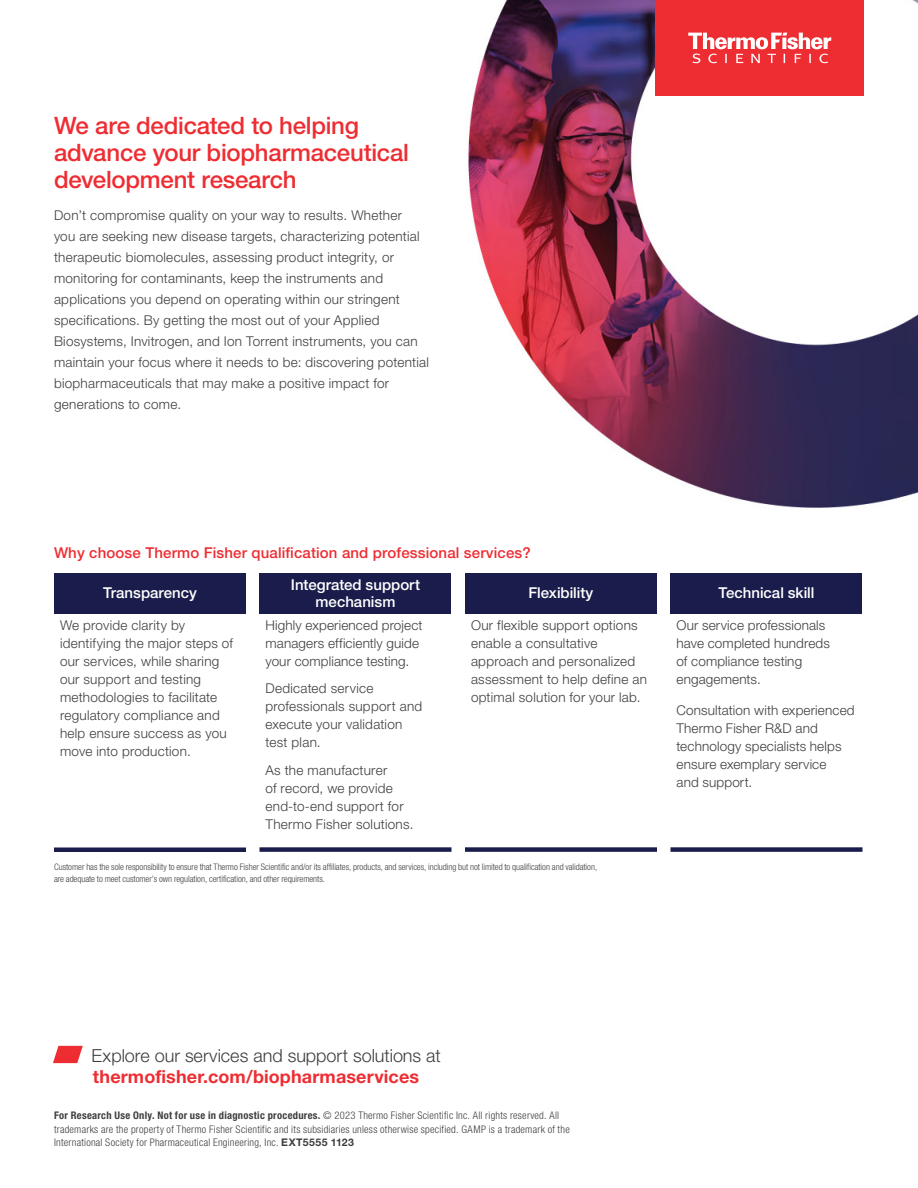
<style>
.page{position:relative;width:918px;height:1188px;background:#fff}
.page>*{position:absolute;margin:0;border:0;box-sizing:border-box;transform-origin:0 0}
.Body__Copy__No_Baseline{font:500 24px/27px "Helvetica Neue LTW1 G";letter-spacing:-.01em;color:#ee2d33}
.CTA{font:300 18px/21px "Helvetica Neue LTW1 G";color:#3e3e3f}
.Title_Row_-_Left{font:500 15px/16.5px "Helvetica Neue LTW1 G";color:#fff;text-align:center}
.Content_Header{font:500 15px "Helvetica Neue LTW1 G";letter-spacing:.01em;color:#ee2d33}
.Table_Text_-_Left{font:300 13.5px/18px "Helvetica Neue LTW1 G";letter-spacing:.015em;color:#3e3e3f}
.Body__Copy__No_Baseline-2{font:300 13.5px/21px "Helvetica Neue LTW1 G";letter-spacing:.02em;color:#3e3e3f}
.Copyright___Tactic{font:300 condensed 10.5px/13.5px "Helvetica Neue LTW1 G";letter-spacing:.025em;color:#3e3e3f}
.Promotion_Terms{font:300 condensed 9px/12px "Helvetica Neue LTW1 G";letter-spacing:-.005em;color:#3e3e3f}
.s1{font-weight:700;color:#ee2d33}
.s2{font-weight:700}
.s3{font-weight:700;font-stretch:normal}
</style>
<div class="page">
<img style="left:468px;top:0;width:450px;height:507px">
<svg style="left:53px;top:1046px;width:30px;height:17px"></svg>
<div style="left:54px;top:573px;width:192px;height:41px;background:#1a1d4c"></div>
<svg style="left:54px;top:847px;width:192px;height:1px"></svg>
<hr style="left:54px;top:848px;width:192px;height:4px;background:#1a1d4c">
<div style="left:465px;top:573px;width:192px;height:41px;background:#1a1d4c"></div>
<div style="left:465px;top:847px;width:192px;height:5px;background:#1a1d4c"></div>
<div style="left:260px;top:573px;width:192px;height:41px;background:#1a1d4c"></div>
<div style="left:260px;top:847px;width:192px;height:5px;background:#1a1d4c"></div>
<div style="left:670px;top:573px;width:192px;height:41px;background:#1a1d4c"></div>
<div style="left:670px;top:847px;width:192px;height:5px;background:#1a1d4c"></div>
<div style="left:656px;top:0;width:208px;height:96px;background:#ee2d33"></div>
<svg style="left:688px;top:33px;width:143px;height:30px"></svg>
<p class="Body__Copy__No_Baseline" style="left:54px;top:112px;width:357px">We are dedicated to helping advance your biopharmaceutical development research</p>
<p class="Body__Copy__No_Baseline-2" style="left:54px;top:204px;width:377px">Don’t compromise quality on your way to results. Whether<br>you are seeking new disease targets, characterizing potential therapeutic biomolecules, assessing product integrity, or monitoring for contaminants, keep the instruments and applications you depend on operating within our stringent specifications. By getting the most out of your Applied Biosystems, Invitrogen, and Ion Torrent instruments, you can maintain your focus where it needs to be: discovering potential biopharmaceuticals that may make a positive impact for generations to come.</p>
<p class="Content_Header" style="left:54px;top:544px;width:478px">Why choose Thermo Fisher qualification and professional services?</p>
<p class="Title_Row_-_Left" style="left:103px;top:584px;width:95px">Transparency</p>
<p class="Table_Text_-_Left" style="left:60px;top:616px;width:175px">We provide clarity by identifying the major steps of our services, while sharing our support and testing methodologies to facilitate regulatory compliance and help ensure success as you move into production.</p>
<p class="Title_Row_-_Left" style="left:291px;top:576px;width:131px">Integrated support mechanism</p>
<p class="Table_Text_-_Left" style="left:266px;top:616px;width:159px">Highly experienced project managers efficiently guide your compliance testing.</p>
<p class="Table_Text_-_Left" style="left:266px;top:679px;width:158px">Dedicated service professionals support and execute your validation test plan.</p>
<p class="Table_Text_-_Left" style="left:266px;top:761px;width:149px">As the manufacturer<br>of record, we provide end-to-end support for<br>Thermo Fisher solutions.</p>
<p class="Title_Row_-_Left" style="left:529px;top:584px;width:66px">Flexibility</p>
<p class="Table_Text_-_Left" style="left:471px;top:616px;width:178px">Our flexible support options enable a consultative approach and personalized assessment to help define an optimal solution for your lab.</p>
<p class="Promotion_Terms" style="left:54px;top:861px;width:545px">Customer has the sole responsibility to ensure that Thermo Fisher Scientific and/or its affiliates, products, and services, including but not limited to qualification and validation, are adequate to meet customer’s own regulation, certification, and other requirements.</p>
<p class="Title_Row_-_Left" style="left:719px;top:584px;width:97px">Technical skill</p>
<p class="Table_Text_-_Left" style="left:677px;top:616px;width:155px">Our service professionals have completed hundreds of compliance testing engagements.</p>
<p class="Table_Text_-_Left" style="left:677px;top:701px;width:180px">Consultation with experienced<br>Thermo Fisher R&amp;D and technology specialists helps ensure exemplary service<br>and support.</p>
<p class="CTA" style="left:92px;top:1045px;width:351px">Explore our services and support solutions at <span class="s1">thermofisher.com/biopharmaservices</span></p>
<p class="Copyright___Tactic" style="left:54px;top:1109px;width:517px"><span class="s2">For Research Use Only. Not for use in diagnostic procedures.</span> © 2023 Thermo Fisher Scientific Inc. All rights reserved. All trademarks are the property of Thermo Fisher Scientific and its subsidiaries unless otherwise specified. GAMP is a trademark of the<br>International Society for Pharmaceutical Engineering, Inc. <span class="s3">EXT5555 1123</span></p>
</div>
